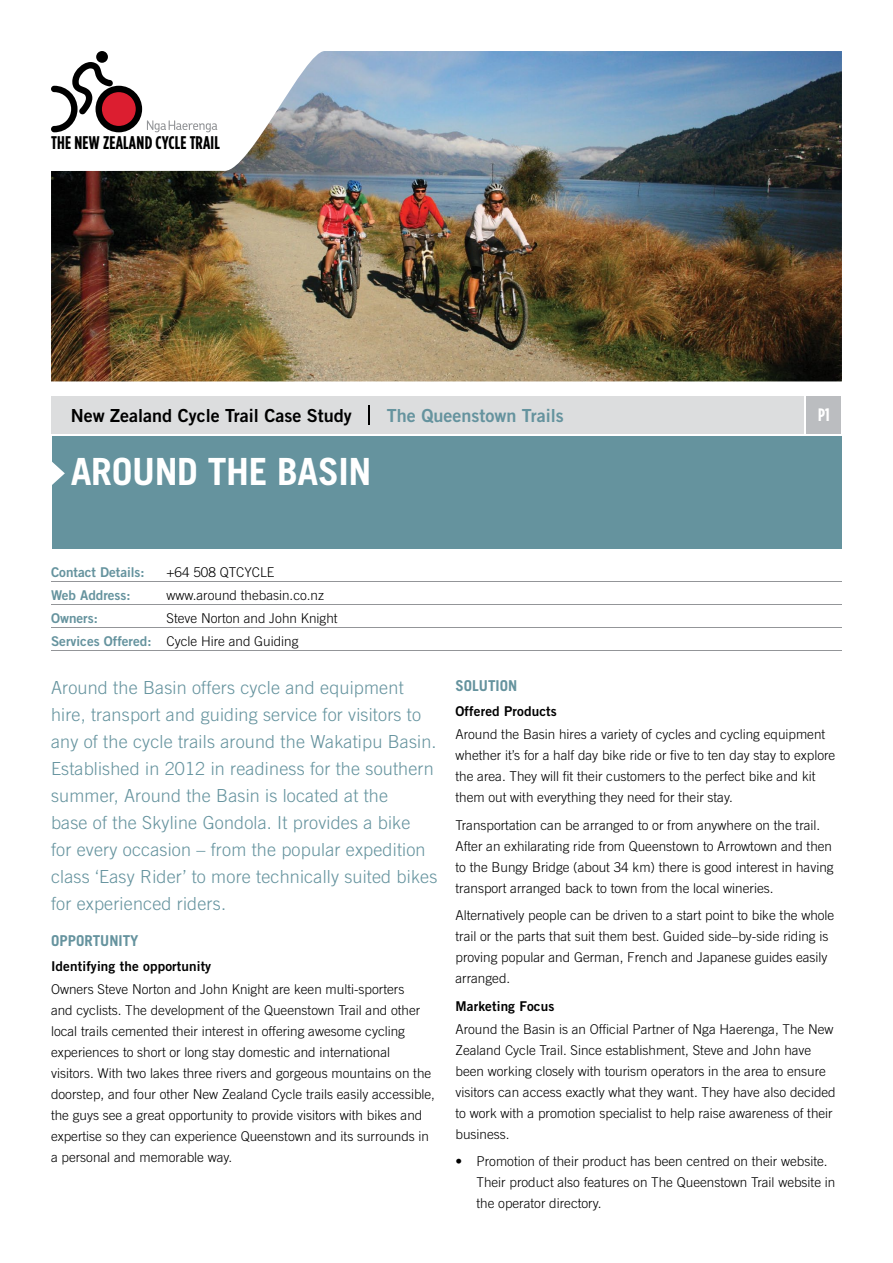
<style>
.page{position:relative;width:893px;height:1263px;background:#fff}
.page>*{position:absolute;margin:0;border:0;box-sizing:border-box;transform-origin:0 0}
.t1{font:700 37.5px "Trade Gothic";letter-spacing:-.01em;color:#fff}
.t2{font:700 18.3px "Gotham Condensed";letter-spacing:.01em;color:#000}
.t3{font:300 18px/27px "Trade Gothic";letter-spacing:.01em;color:#65939e}
.t4{font:18px "Trade Gothic Bold Two";color:#000}
.t5{font:18px "Trade Gothic Bold Two";color:#65939e}
.t6{font:700 18px "Gotham Condensed";color:#fff}
.t7{font:700 15px "Trade Gothic";color:#65939e}
.t8{font:300 13.5px/21px "Trade Gothic";color:#000}
.t9{font:13.5px "Trade Gothic Bold Two";letter-spacing:.01em;color:#000}
.t10{font:13.5px "Trade Gothic Bold Two";color:#65939e}
.s1{font-family:"Trade Gothic Bold Two";font-weight:400;color:#65939e}
</style>
<div class="page">
<div style="left:806px;top:397px;width:35px;height:37px;background:#bbbdc0"></div>
<div style="left:53px;top:436px;width:789px;height:113px;background:#65939e"></div>
<img style="left:51px;top:51px;width:791px;height:330px">
<hr style="left:51px;top:581px;width:791px;height:1px;background:#939598">
<hr style="left:51px;top:604px;width:791px;height:1px;background:#939598">
<hr style="left:51px;top:627px;width:791px;height:1px;background:#939598">
<hr style="left:51px;top:650px;width:791px;height:1px;background:#939598">
<div style="left:96px;top:51px;width:12px;height:12px;background:#000;border-radius:50%"></div>
<svg style="left:51px;top:62px;width:166px;height:70px"></svg>
<svg style="left:52px;top:459px;width:13px;height:29px"></svg>
<div style="left:51px;top:396px;width:753px;height:37px;background:#dcddde"></div>
<svg style="left:369px;top:406px;width:1px;height:19px"></svg>
<h2 class="t2" style="left:51px;top:132px;width:170px">THE NEW ZEALAND CYCLE TRAIL</h2>
<h3 class="t4" style="left:71px;top:404px;width:283px">New Zealand Cycle Trail Case Study</h3>
<h3 class="t5" style="left:387px;top:404px;width:178px">The Queenstown Trails</h3>
<h3 class="t6" style="left:818px;top:404px;width:13px">P1</h3>
<h1 class="t1" style="left:71px;top:448px;width:302px">AROUND THE BASIN</h1>
<p class="t10" style="left:51px;top:563px;width:95px">Contact Details:</p>
<p class="t8" style="left:167px;top:561px;width:109px">+64 508 QTCYCLE</p>
<p class="t10" style="left:51px;top:587px;width:81px">Web Address:</p>
<p class="t8" style="left:167px;top:584px;width:159px">www.around thebasin.co.nz</p>
<p class="t10" style="left:51px;top:610px;width:48px">Owners:</p>
<p class="t8" style="left:51px;top:606px;width:288px;line-height:23px;text-indent:116px">Steve Norton and John Knight<br><span class="s1">Services Offered:</span> Cycle Hire and Guiding</p>
<p class="t3" style="left:51px;top:673px;width:388px">Around the Basin offers cycle and equipment hire, transport and guiding service for visitors to any of the cycle trails around the Wakatipu Basin.<br>Established in 2012 in readiness for the southern summer, Around the Basin is located at the<br>base of the Skyline Gondola. It provides a bike<br>for every occasion – from the popular expedition class ‘Easy Rider’ to more technically suited bikes for experienced riders.</p>
<p class="t7" style="left:51px;top:931px;width:89px">OPPORTUNITY</p>
<p class="t9" style="left:51px;top:958px;width:162px">Identifying the opportunity</p>
<p class="t8" style="left:51px;top:978px;width:386px">Owners Steve Norton and John Knight are keen multi-sporters<br>and cyclists. The development of the Queenstown Trail and other local trails cemented their interest in offering awesome cycling experiences to short or long stay domestic and international visitors. With two lakes three rivers and gorgeous mountains on the doorstep, and four other New Zealand Cycle trails easily accessible, the guys see a great opportunity to provide visitors with bikes and expertise so they can experience Queenstown and its surrounds in a personal and memorable way.</p>
<p class="t7" style="left:455px;top:676px;width:63px">SOLUTION</p>
<p class="t9" style="left:455px;top:703px;width:103px">Offered Products</p>
<p class="t8" style="left:455px;top:724px;width:381px">Around the Basin hires a variety of cycles and cycling equipment whether it’s for a half day bike ride or five to ten day stay to explore the area. They will fit their customers to the perfect bike and kit them out with everything they need for their stay.</p>
<p class="t8" style="left:455px;top:814px;width:380px">Transportation can be arranged to or from anywhere on the trail.<br>After an exhilarating ride from Queenstown to Arrowtown and then to the Bungy Bridge (about 34 km) there is good interest in having transport arranged back to town from the local wineries.</p>
<p class="t8" style="left:455px;top:905px;width:380px">Alternatively people can be driven to a start point to bike the whole trail or the parts that suit them best. Guided side–by-side riding is proving popular and German, French and Japanese guides easily arranged.</p>
<p class="t9" style="left:455px;top:997px;width:101px">Marketing Focus</p>
<p class="t8" style="left:455px;top:1018px;width:382px">Around the Basin is an Official Partner of Nga Haerenga, The New Zealand Cycle Trail. Since establishment, Steve and John have been working closely with tourism operators in the area to ensure visitors can access exactly what they want. They have also decided to work with a promotion specialist to help raise awareness of their business.</p>
<p class="t8" style="left:476px;top:1151px;width:360px;text-indent:-21px">• Promotion of their product has been centred on their website.<br>Their product also features on The Queenstown Trail website in the operator directory.</p>
</div>
